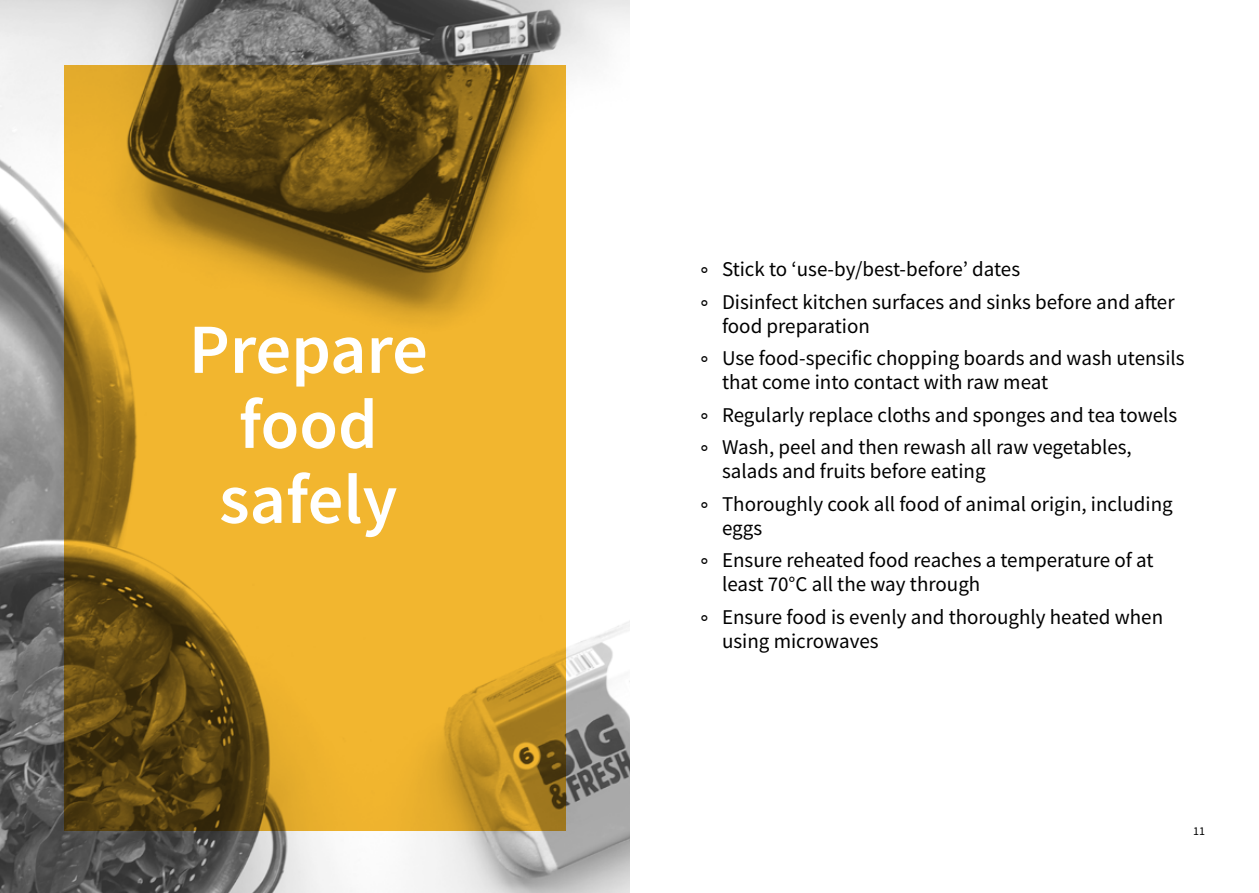
<style>
.page{position:relative;width:1259px;height:893px;background:#fff}
.page>*{position:absolute;margin:0;border:0;box-sizing:border-box;transform-origin:0 0}
.t1{font:600 70.5px/75px "Source Sans Pro";color:#fff;text-align:center}
.t2{font:21px/32.5px "Source Sans Pro";color:#000}
.t3{font:12px "Source Sans Pro";color:#000}
</style>
<div class="page">
<img style="left:0;top:0;width:629px;height:893px">
<svg style="left:64px;top:65px;width:502px;height:765px;background:#bd8e24"></svg>
<h1 class="t1" style="left:189px;top:311px;width:240px">Prepare food safely</h1>
<p class="t2" style="left:722px;top:253px;width:454px">Stick to ‘use-by/best-before’ dates<br>Disinfect kitchen surfaces and sinks before and after</p>
<p class="t2" style="left:722px;top:309px;width:464px">food preparation<br>Use food-specific chopping boards and wash utensils</p>
<p class="t2" style="left:722px;top:366px;width:457px">that come into contact with raw meat<br>Regularly replace cloths and sponges and tea towels<br>Wash, peel and then rewash all raw vegetables,</p>
<p class="t2" style="left:722px;top:455px;width:452px">salads and fruits before eating<br>Thoroughly cook all food of animal origin, including</p>
<p class="t2" style="left:722px;top:511px;width:433px">eggs<br>Ensure reheated food reaches a temperature of at</p>
<p class="t2" style="left:722px;top:568px;width:443px">least 70°C all the way through<br>Ensure food is evenly and thoroughly heated when</p>
<p class="t2" style="left:722px;top:624px;width:158px">using microwaves</p>
<p class="t3" style="left:1193px;top:823px;width:13px">11</p>
</div>
